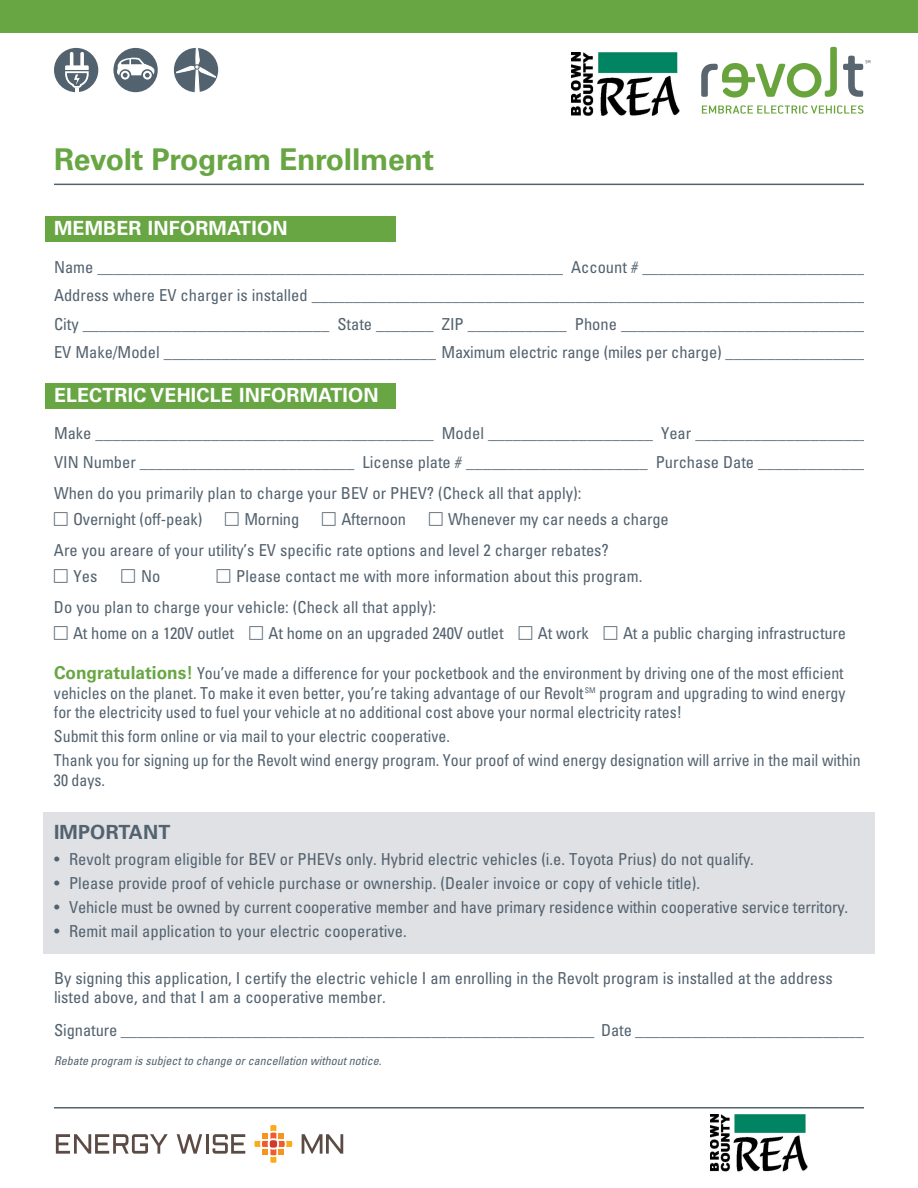
<style>
.page{position:relative;width:918px;height:1188px;background:#fff}
.page>*{position:absolute;margin:0;border:0;box-sizing:border-box;transform-origin:0 0}
.t1{font:700 30px "Univers LT Std";letter-spacing:-.01em;color:#68a643}
.t2{font:700 19.5px "Univers LT Std";letter-spacing:.01em;color:#fff}
.t3{font:700 19.5px "Univers LT Std";letter-spacing:.01em;color:#53626f}
.t4{font:condensed 16.5px/28.5px "Univers LT Std";color:#53626f}
.t5{font:condensed 16.5px/19.5px "Univers LT Std";color:#53626f;text-align:justify;scale:.96 1}
.t6{font:italic condensed 12px "Univers LT Std";color:#53626f}
.s1{font-weight:700;font-stretch:normal;font-size:18px;color:#68a643}
</style>
<div class="page">
<div style="left:43px;top:812px;width:832px;height:142px;background:#dfe1e4"></div>
<svg style="left:701px;top:47px;width:169px;height:67px"></svg>
<div style="left:0;top:0;width:918px;height:32px;background:#68a643"></div>
<div style="left:54px;top:48px;width:44px;height:44px;background:#53626f;border-radius:50%"></div>
<svg style="left:65px;top:51px;width:24px;height:42px"></svg>
<div style="left:113px;top:48px;width:45px;height:44px;background:#53626f;border-radius:50%"></div>
<svg style="left:116px;top:56px;width:39px;height:24px"></svg>
<div style="left:174px;top:48px;width:44px;height:44px;background:#53626f;border-radius:50%"></div>
<svg style="left:176px;top:48px;width:40px;height:45px"></svg>
<hr style="left:54px;top:184px;width:810px;height:1px;background:#53626f">
<div style="left:45px;top:216px;width:351px;height:25px;background:#68a643"></div>
<div style="left:45px;top:383px;width:351px;height:25px;background:#68a643"></div>
<svg style="left:254px;top:1125px;width:39px;height:38px"></svg>
<svg style="left:56px;top:1134px;width:112px;height:20px"></svg>
<svg style="left:177px;top:1134px;width:25px;height:20px"></svg>
<hr style="left:206px;top:1134px;width:2px;height:20px;background:#5c4b44">
<svg style="left:213px;top:1134px;width:32px;height:20px"></svg>
<svg style="left:302px;top:1134px;width:41px;height:20px"></svg>
<hr style="left:54px;top:1107px;width:810px;height:1px;background:#53626f">
<img style="left:711px;top:1114px;width:97px;height:58px">
<img style="left:572px;top:53px;width:107px;height:63px">
<h1 class="t1" style="left:54px;top:142px;width:382px">Revolt Program Enrollment</h1>
<p class="t2" style="left:54px;top:217px;width:235px">MEMBER INFORMATION</p>
<p class="t4" style="left:54px;top:252px;width:816px">Name _________________________________________________________ Account # ___________________________ Address where EV charger is installed ___________________________________________________________________ City ______________________________ State _______ ZIP ____________ Phone ______________________________ EV Make/Model _________________________________ Maximum electric range (miles per charge) _________________</p>
<p class="t2" style="left:54px;top:384px;width:326px">ELECTRIC VEHICLE INFORMATION</p>
<p class="t4" style="left:54px;top:419px;width:816px">Make _________________________________________ Model ____________________ Year _____________________<br>VIN Number __________________________ License plate # ______________________ Purchase Date _____________</p>
<p class="t4" style="left:73px;top:480px;width:510px;line-height:25.5px;text-indent:-19px">When do you primarily plan to charge your BEV or PHEV? (Check all that apply):<br>Overnight (off-peak)</p>
<p class="t4" style="left:244px;top:504px;width:56px">Morning</p>
<p class="t4" style="left:341px;top:504px;width:66px">Afternoon</p>
<p class="t4" style="left:54px;top:503px;width:616px;line-height:31.5px;text-indent:394px">Whenever my car needs a charge<br>Are you areare of your utility’s EV specific rate options and level 2 charger rebates?</p>
<p class="t4" style="left:74px;top:561px;width:25px">Yes</p>
<p class="t4" style="left:141px;top:561px;width:21px">No</p>
<p class="t4" style="left:54px;top:560px;width:590px;line-height:31.5px;text-indent:182px">Please contact me with more information about this program.<br>Do you plan to charge your vehicle: (Check all that apply):</p>
<p class="t4" style="left:73px;top:618px;width:163px">At home on a 120V outlet</p>
<p class="t4" style="left:269px;top:618px;width:237px">At home on an upgraded 240V outlet</p>
<p class="t4" style="left:538px;top:618px;width:52px">At work</p>
<p class="t4" style="left:623px;top:618px;width:225px">At a public charging infrastructure</p>
<p class="t5" style="left:54px;top:663px;width:826px"><span class="s1">Congratulations!</span> You’ve made a difference for your pocketbook and the environment by driving one of the most efficient vehicles on the planet. To make it even better, you’re taking advantage of our Revolt <sup>SM</sup> program and upgrading to wind energy for the electricity used to fuel your vehicle at no additional cost above your normal electricity rates!</p>
<p class="t5" style="left:54px;top:724px;width:842px;line-height:24px">Submit this form online or via mail to your electric cooperative.<br>Thank you for signing up for the Revolt wind energy program. Your proof of wind energy designation will arrive in the mail within</p>
<p class="t5" style="left:54px;top:770px;width:55px">30 days.</p>
<p class="t3" style="left:54px;top:821px;width:118px">IMPORTANT</p>
<p class="t4" style="left:54px;top:845px;width:701px">• Revolt program eligible for BEV or PHEVs only. Hybrid electric vehicles (i.e. Toyota Prius) do not qualify.</p>
<p class="t4" style="left:54px;top:869px;width:648px">• Please provide proof of vehicle purchase or ownership. (Dealer invoice or copy of vehicle title).</p>
<p class="t4" style="left:54px;top:893px;width:796px">• Vehicle must be owned by current cooperative member and have primary residence within cooperative service territory.</p>
<p class="t4" style="left:54px;top:917px;width:354px">• Remit mail application to your electric cooperative.</p>
<p class="t4" style="left:54px;top:968px;width:780px;line-height:19.5px">By signing this application, I certify the electric vehicle I am enrolling in the Revolt program is installed at the address listed above, and that I am a cooperative member.</p>
<p class="t4" style="left:54px;top:1016px;width:812px">Signature __________________________________________________________ Date ____________________________</p>
<p class="t6" style="left:54px;top:1054px;width:329px">Rebate program is subject to change or cancellation without notice.</p>
</div>
